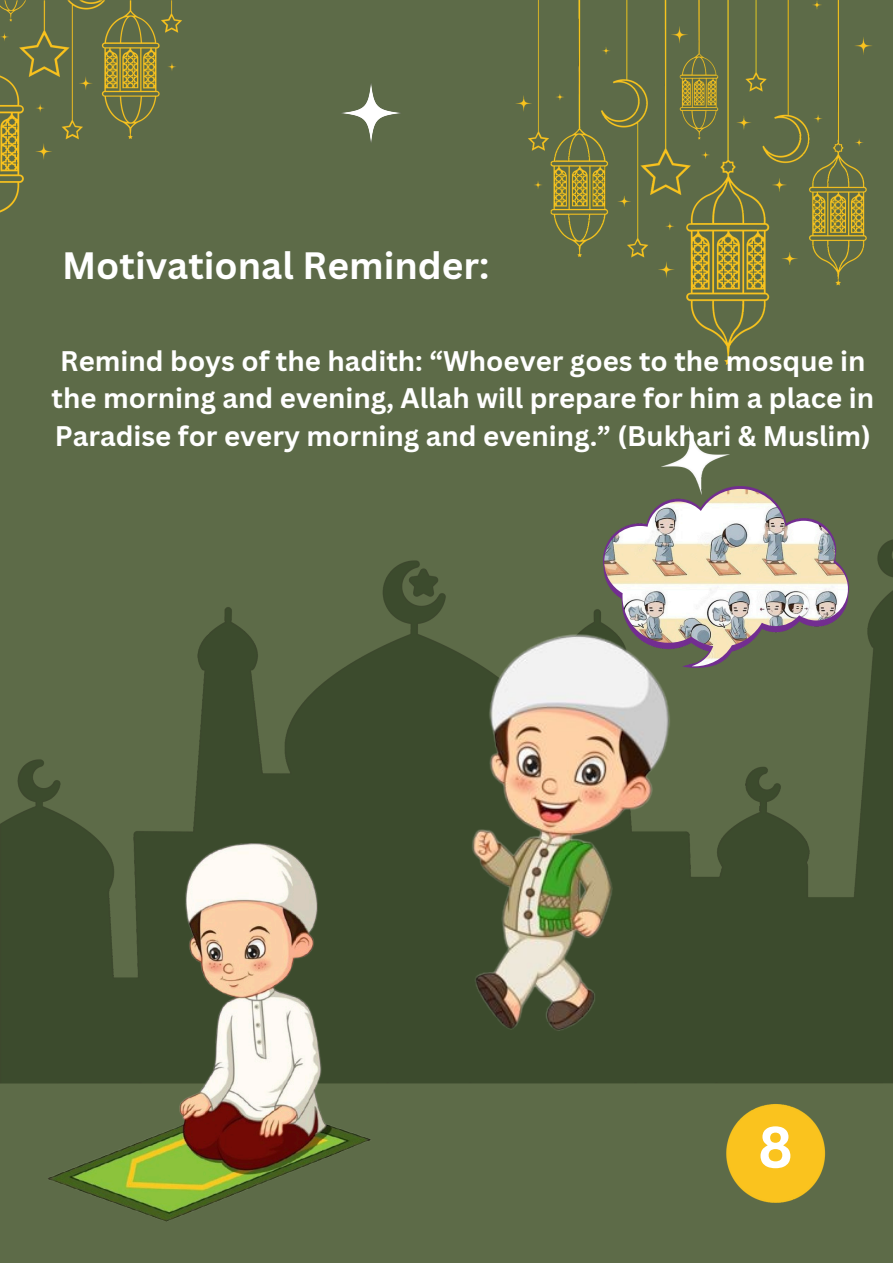
<style>
.page{position:relative;width:893px;height:1263px;background:#5d6b48}
.page>*{position:absolute;margin:0;border:0;box-sizing:border-box;transform-origin:0 0}
.t1{font:700 57px "Canva Sans";color:#fff}
.t2{font:700 37.12px "Canva Sans";color:#fff}
.t3{font:700 27.6px/37.7px "Canva Sans";color:#fff;text-align:center}
</style>
<div class="page">
<img style="left:341px;top:83px;width:60px;height:60px">
<img style="left:0;top:0;width:182px;height:213px">
<img style="left:515px;top:0;width:357px;height:365px">
<img style="left:0;top:426px;width:893px;height:796px">
<p class="t2" style="left:62px;top:239px;width:429px">Motivational Reminder:</p>
<p class="t3" style="left:52px;top:341px;width:824px">Remind boys of the hadith: “Whoever goes to the mosque in the morning and evening, Allah will prepare for him a place in<br>Paradise for every morning and evening.” (Bukhari &amp; Muslim)</p>
<h1 class="t1" style="left:758px;top:1107px;width:36px">8</h1>
</div>
